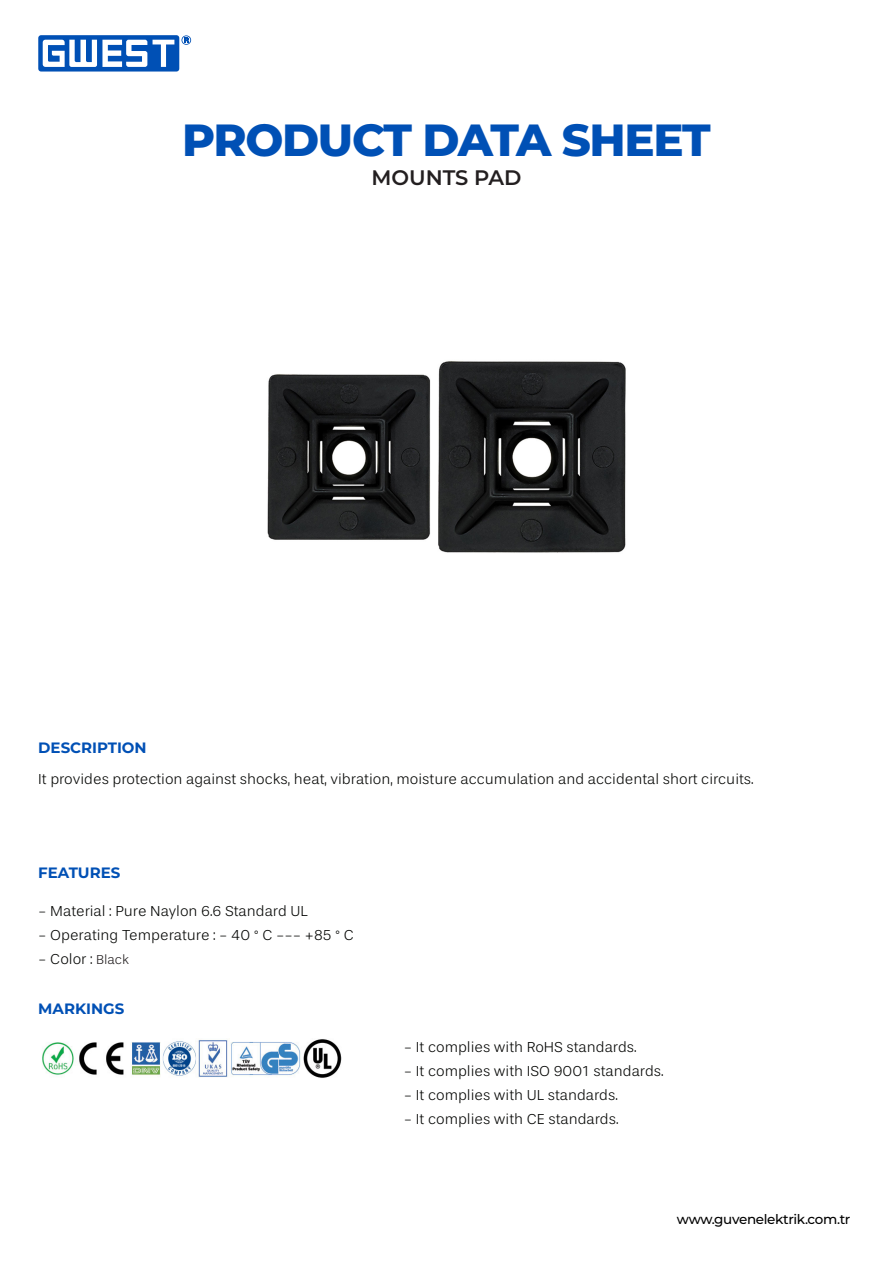
<style>
.page{position:relative;width:893px;height:1263px;background:#fff}
.page>*{position:absolute;margin:0;border:0;box-sizing:border-box;transform-origin:0 0}
.Category_3_Description{font:800 45px "Montserrat";letter-spacing:-.03em;color:#0050b5}
.Category_3_Description-2{font:600 21px "Montserrat";color:#231f20}
.t1{font:300 15px "Stevie Sans";color:#040503}
.t2{font:700 15px "Montserrat";color:#0050b5}
.t3{font:500 13.5px "Montserrat";letter-spacing:-.025em;color:#000}
.s1{font-size:13.5px;color:#231f20}
</style>
<div class="page">
<div style="left:38px;top:35px;width:141px;height:36px;background:#0050b5;border-radius:3px"></div>
<svg style="left:43px;top:40px;width:104px;height:27px"></svg>
<svg style="left:153px;top:40px;width:21px;height:27px"></svg>
<svg style="left:181px;top:35px;width:10px;height:10px"></svg>
<img style="left:267px;top:361px;width:359px;height:192px">
<img style="left:42px;top:1039px;width:300px;height:39px">
<p class="Category_3_Description" style="left:182px;top:107px;width:530px">PRODUCT DATA SHEET</p>
<p class="Category_3_Description-2" style="left:371px;top:162px;width:152px">MOUNTS PAD</p>
<p class="t2" style="left:38px;top:737px;width:110px">DESCRIPTION</p>
<p class="t1" style="left:38px;top:770px;width:717px">It provides protection against shocks, heat, vibration, moisture accumulation and accidental short circuits.</p>
<p class="t2" style="left:38px;top:862px;width:84px">FEATURES</p>
<p class="t1" style="left:38px;top:902px;width:271px">- Material : Pure Naylon 6.6 Standard UL</p>
<p class="t1" style="left:38px;top:926px;width:317px">- Operating Temperature : - 40 ° C --- +85 ° C</p>
<p class="t1" style="left:38px;top:950px;width:92px">- Color : <span class="s1">Black</span></p>
<p class="t2" style="left:38px;top:998px;width:88px">MARKINGS</p>
<p class="t1" style="left:404px;top:1038px;width:234px">- It complies with RoHS standards.</p>
<p class="t1" style="left:404px;top:1062px;width:261px">- It complies with ISO 9001 standards.</p>
<p class="t1" style="left:404px;top:1086px;width:215px">- It complies with UL standards.</p>
<p class="t1" style="left:404px;top:1110px;width:216px">- It complies with CE standards.</p>
<p class="t3" style="left:677px;top:1209px;width:175px">www.guvenelektrik.com.tr</p>
</div>
